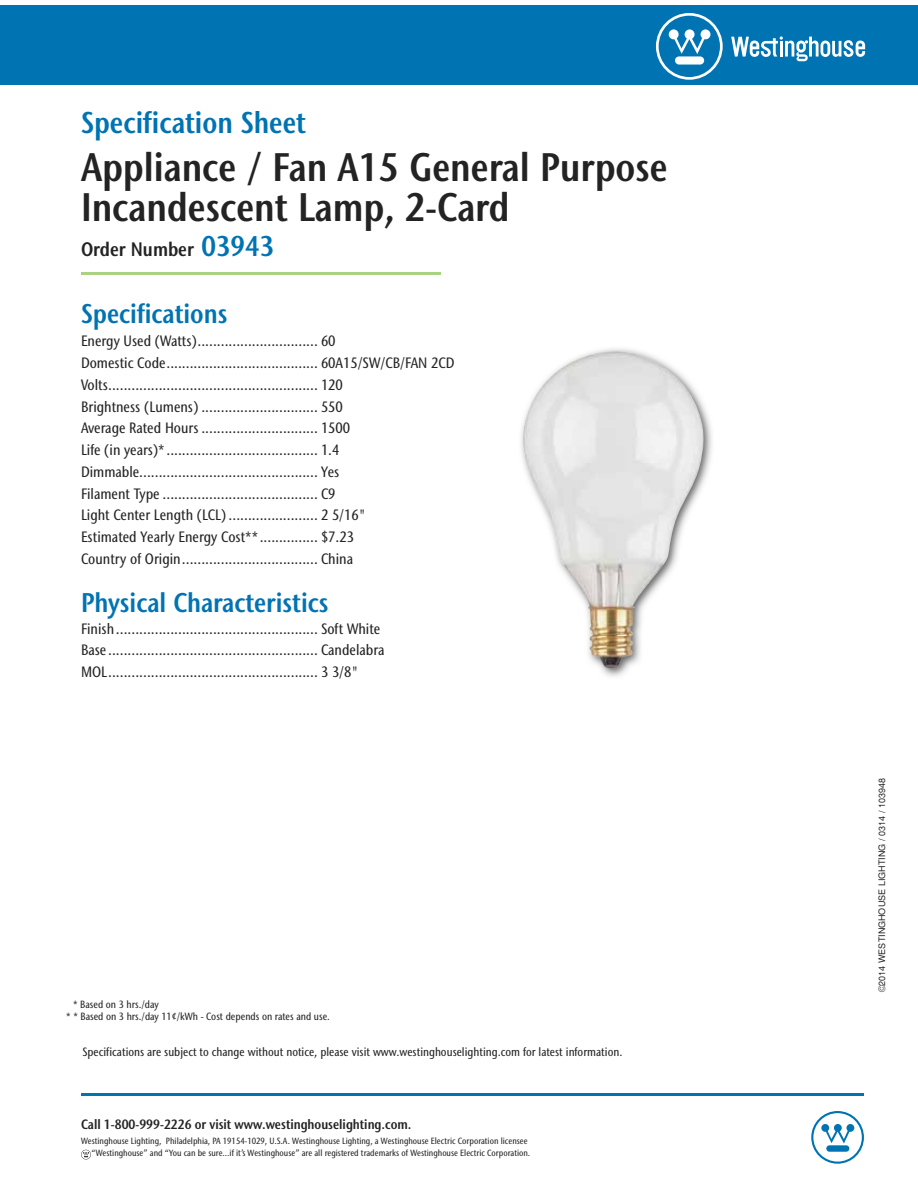
<style>
.page{position:relative;width:918px;height:1188px;background:#fff}
.page>*{position:absolute;margin:0;border:0;box-sizing:border-box;transform-origin:0 0}
.t1{font:600 condensed 39.75px/40.5px "Stone Sans IIITC Std";color:#232323}
.t2{font:600 condensed 30px "Stone Sans IIITC Std";color:#0073b3}
.t3{font:600 condensed 27px "Stone Sans IIITC Std";color:#0073b3}
.t4{font:600 condensed 19.5px "Stone Sans IIITC Std";color:#232323}
.t5{font:500 condensed 15px/21.8px "Stone Sans IIITC Std";color:#232323}
.t6{font:600 condensed 13.5px "Stone Sans IIITC Std";color:#232323}
.t7{font:500 condensed 12px "Stone Sans IIITC Std";color:#232323}
.t8{font:500 condensed 10.5px/12px "Stone Sans IIITC Std";color:#232323}
.t9{font:500 condensed 9px/12px "Stone Sans IIITC Std";color:#232323;text-align:right}
.t10{font:9px "Helvetica";color:#232323}
.s1{font-size:28.5px;color:#0073b3}
</style>
<div class="page">
<svg style="left:81px;top:1150px;width:10px;height:10px"></svg>
<hr style="left:81px;top:1093px;width:783px;height:3px;background:#0073b3">
<svg style="left:811px;top:1111px;width:53px;height:53px"></svg>
<div style="left:0;top:5px;width:918px;height:80px;background:#0073b3"></div>
<svg style="left:656px;top:13px;width:67px;height:67px"></svg>
<svg style="left:731px;top:36px;width:134px;height:25px"></svg>
<img style="left:521px;top:348px;width:191px;height:329px">
<img style="left:522px;top:351px;width:183px;height:318px">
<hr style="left:81px;top:272px;width:360px;height:3px;background:#a9d383">
<h2 class="t2" style="left:81px;top:104px;width:226px">Specification Sheet</h2>
<h1 class="t1" style="left:81px;top:146px;width:588px">Appliance / Fan A15 General Purpose<br>Incandescent Lamp, 2-Card</h1>
<h3 class="t4" style="left:81px;top:237px;width:195px">Order Number <span class="s1">03943</span></h3>
<h3 class="t3" style="left:81px;top:297px;width:148px">Specifications</h3>
<p class="t5" style="left:81px;top:330px;width:375px">Energy Used (Watts) ............................... 60<br>Domestic Code ....................................... 60A15/SW/CB/FAN 2CD Volts ...................................................... 120<br>Brightness (Lumens) .............................. 550<br>Average Rated Hours .............................. 1500<br>Life (in years)* ....................................... 1.4<br>Dimmable.............................................. Yes<br>Filament Type ........................................ C9<br>Light Center Length (LCL) ....................... 2 5/16"<br>Estimated Yearly Energy Cost** ............... $7.23<br>Country of Origin ................................... China</p>
<h3 class="t3" style="left:81px;top:585px;width:249px">Physical Characteristics</h3>
<p class="t5" style="left:81px;top:617px;width:305px">Finish .................................................... Soft White<br>Base ...................................................... Candelabra<br>MOL ...................................................... 3 3/8"</p>
<p class="t8" style="left:66px;top:998px;width:265px;text-indent:7px">* Based on 3 hrs./day<br>* * Based on 3 hrs./day 11¢/kWh - Cost depends on rates and use.</p>
<p class="t7" style="left:82px;top:1044px;width:541px">Specifications are subject to change without notice, please visit www.westinghouselighting.com for latest information.</p>
<p class="t6" style="left:81px;top:1116px;width:332px">Call 1-800-999-2226 or visit www.westinghouselighting.com.</p>
<p class="t9" style="left:81px;top:1135px;width:451px">Westinghouse Lighting, Philadelphia, PA 19154-1029, U.S.A. Westinghouse Lighting, a Westinghouse Electric Corporation licensee “Westinghouse” and “You can be sure...if it’s Westinghouse” are all registered trademarks of Westinghouse Electric Corporation.</p>
<p class="t10" style="left:877px;top:992px;width:216px;rotate:-90deg">©2014 WESTINGHOUSE LIGHTING / 0314 / 103948</p>
</div>
